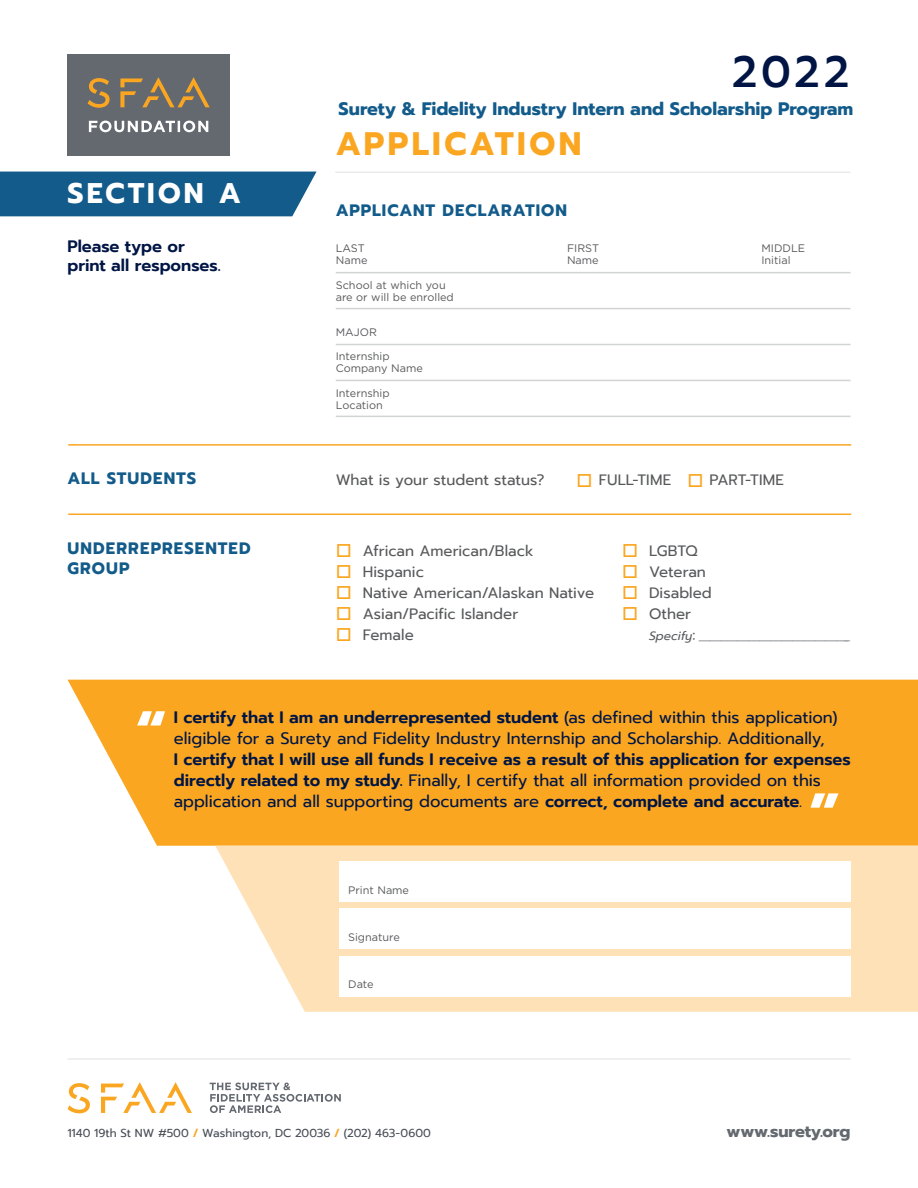
<style>
.page{position:relative;width:918px;height:1188px;background:#fff}
.page>*{position:absolute;margin:0;border:0;box-sizing:border-box;transform-origin:0 0}
.t1{font:600 72px "Prompt";color:#fff}
.t2{font:500 43.8px "Prompt";color:#001544}
.t3{font:700 32.4px "Prompt";letter-spacing:.1em;color:#faa621}
.t4{font:700 28.35px "Prompt";letter-spacing:.105em;color:#fff}
.t5{font:700 18px "Prompt";letter-spacing:-.005em;color:#125b8a}
.t6{font:600 16.5px/21px "Prompt";letter-spacing:-.005em;color:#001544}
.t7{font:16.5px/21px "Prompt";letter-spacing:-.005em;color:#001544}
.t8{font:700 16.5px/19.5px "Prompt";letter-spacing:.06em;color:#125b8a}
.t9{font:700 16.5px "Prompt";letter-spacing:-.015em;color:#64696f}
.t10{font:15px "Prompt";color:#58595b}
.t11{font:15px/21px "Prompt";letter-spacing:.005em;color:#a7a9ac}
.t12{font:11.55px "Prompt";color:#474c55}
.t13{font:10.95px/12px "Gotham";color:#58595b}
.s1{color:#faa621}
.s2{color:#58595b}
.s3{font-style:italic;font-size:12px;color:#58595b}
.s4{font-weight:600}
.s5{font-weight:400}
.s6{font-weight:600;color:#faa621}
</style>
<div class="page">
<hr style="left:336px;top:308px;width:515px;height:1px;background:#d1d3d4">
<hr style="left:336px;top:416px;width:515px;height:1px;background:#d1d3d4">
<hr style="left:336px;top:272px;width:515px;height:1px;background:#d1d3d4">
<hr style="left:336px;top:380px;width:515px;height:1px;background:#d1d3d4">
<hr style="left:336px;top:344px;width:515px;height:1px;background:#d1d3d4">
<hr style="left:68px;top:1058px;width:782px;height:2px;background:#ebebec">
<hr style="left:335px;top:172px;width:515px;height:1px;background:#ebebec">
<svg style="left:210px;top:1083px;width:131px;height:30px"></svg>
<svg style="left:101px;top:1082px;width:91px;height:31px"></svg>
<svg style="left:68px;top:1083px;width:22px;height:30px"></svg>
<div style="left:0;top:172px;width:317px;height:44px;background:#125b8a"></div>
<div style="left:68px;top:54px;width:162px;height:101px;background:#64696f"></div>
<svg style="left:120px;top:77px;width:90px;height:30px"></svg>
<svg style="left:88px;top:78px;width:22px;height:30px"></svg>
<svg style="left:89px;top:121px;width:119px;height:11px"></svg>
<div style="left:68px;top:680px;width:850px;height:166px;background:#faa621"></div>
<svg style="left:215px;top:846px;width:703px;height:166px;fill:#ffe1b8"></svg>
<div style="left:339px;top:861px;width:511px;height:41px;background:#fff"></div>
<div style="left:339px;top:909px;width:511px;height:40px;background:#fff"></div>
<div style="left:339px;top:956px;width:511px;height:40px;background:#fff"></div>
<hr style="left:68px;top:514px;width:783px;height:1px;background:#faa621">
<hr style="left:68px;top:444px;width:783px;height:2px;background:#faa621">
<h2 class="t2" style="left:732px;top:40px;width:119px">2022</h2>
<p class="t5" style="left:339px;top:95px;width:516px">Surety &amp; Fidelity Industry Intern and Scholarship Program</p>
<h3 class="t4" style="left:68px;top:172px;width:175px">SECTION A</h3>
<p class="t6" style="left:68px;top:236px;width:155px;line-height:19.5px">Please type or print all responses.</p>
<h3 class="t3" style="left:336px;top:120px;width:247px">APPLICATION</h3>
<p class="t8" style="left:336px;top:200px;width:233px">APPLICANT DECLARATION</p>
<p class="t13" style="left:336px;top:242px;width:33px">LAST<br>Name</p>
<p class="t13" style="left:567px;top:242px;width:34px">FIRST<br>Name</p>
<p class="t13" style="left:761px;top:242px;width:45px">MIDDLE<br>Initial</p>
<p class="t13" style="left:336px;top:279px;width:120px">School at which you are or will be enrolled</p>
<p class="t13" style="left:336px;top:325px;width:43px">MAJOR</p>
<p class="t13" style="left:336px;top:350px;width:89px">Internship<br>Company Name</p>
<p class="t13" style="left:336px;top:387px;width:55px">Internship<br>Location</p>
<p class="t8" style="left:68px;top:469px;width:130px">ALL STUDENTS</p>
<p class="t10" style="left:336px;top:469px;width:210px">What is your student status?</p>
<p class="t10" style="left:577px;top:469px;width:209px"><span class="s1">□</span> FULL-TIME <span class="s1">□</span> PART-TIME</p>
<p class="t8" style="left:68px;top:539px;width:185px">UNDERREPRESENTED<br>GROUP</p>
<p class="t10" style="left:336px;top:540px;width:199px"><span class="s1">□</span> African American/Black</p>
<p class="t10" style="left:336px;top:561px;width:90px"><span class="s1">□</span> Hispanic</p>
<p class="t10" style="left:336px;top:582px;width:260px"><span class="s1">□</span> Native American/Alaskan Native</p>
<p class="t10" style="left:336px;top:603px;width:184px"><span class="s1">□</span> Asian/Pacific Islander</p>
<p class="t10" style="left:336px;top:624px;width:80px"><span class="s1">□</span> Female</p>
<p class="t10" style="left:622px;top:540px;width:77px"><span class="s1">□</span> LGBTQ</p>
<p class="t10" style="left:622px;top:561px;width:85px"><span class="s1">□</span> Veteran</p>
<p class="t10" style="left:622px;top:582px;width:91px"><span class="s1">□</span> Disabled</p>
<p class="t11" style="left:649px;top:603px;width:203px;text-indent:-27px"><span class="s1">□</span> <span class="s2">Other<br></span><span class="s3">Specify</span><span class="s2">:</span> ____________________________</p>
<h1 class="t1" style="left:135px;top:684px;width:34px">“</h1>
<p class="t7" style="left:174px;top:706px;width:665px"><span class="s4">I certify that I am an underrepresented student</span> (as defined within this application) eligible for a Surety and Fidelity Industry Internship and Scholarship. Additionally,</p>
<p class="t6" style="left:174px;top:748px;width:678px">I certify that I will use all funds I receive as a result of this application for expenses directly related to my study. <span class="s5">Finally, I certify that all information provided on this application and all supporting documents are</span> correct, complete and accurate<span class="s5">.</span></p>
<h1 class="t1" style="left:808px;top:767px;width:34px">”</h1>
<p class="t13" style="left:348px;top:883px;width:62px">Print Name</p>
<p class="t13" style="left:348px;top:931px;width:53px">Signature</p>
<p class="t13" style="left:348px;top:978px;width:27px">Date</p>
<p class="t12" style="left:68px;top:1124px;width:365px">1140 19th St NW #500 <span class="s6">/</span> Washington, DC 20036 <span class="s6">/</span> (202) 463-0600</p>
<p class="t9" style="left:727px;top:1118px;width:125px">www.surety.org</p>
</div>
